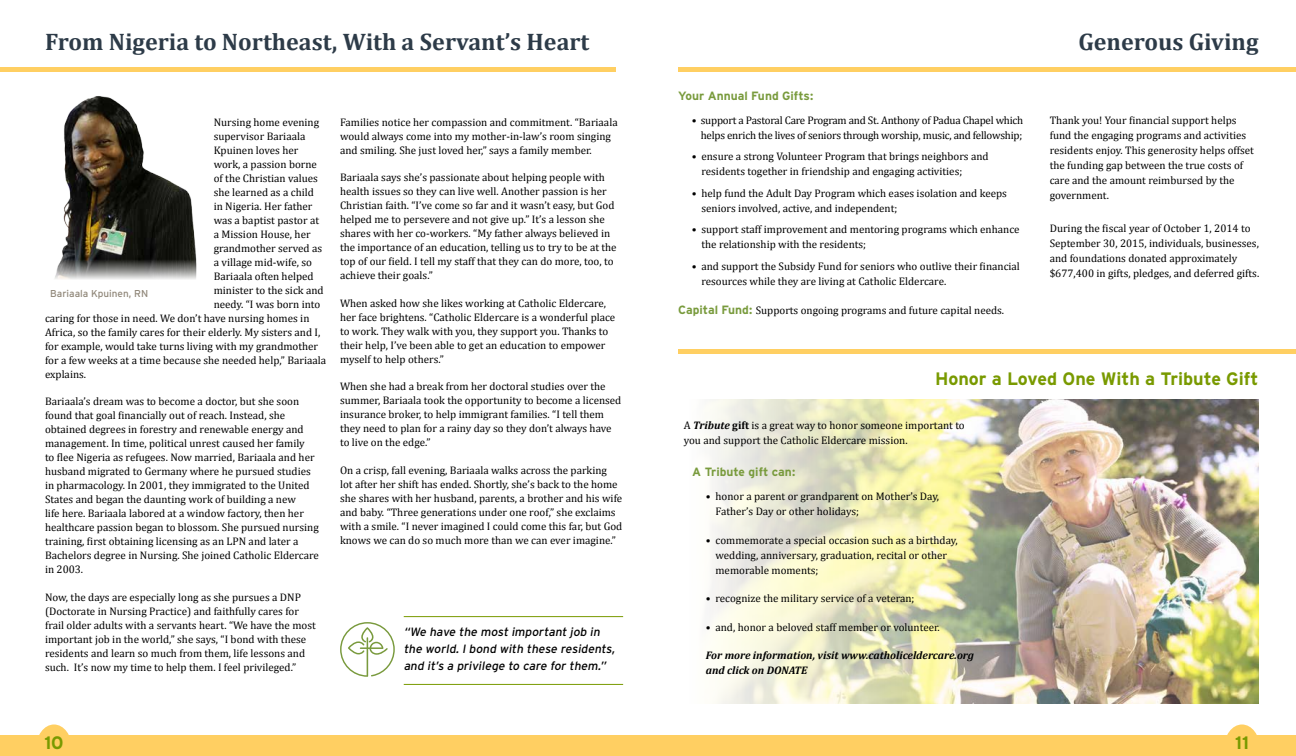
<style>
.page{position:relative;width:1296px;height:756px;background:#fff}
.page>*{position:absolute;margin:0;border:0;box-sizing:border-box;transform-origin:0 0}
.t1{font:700 24px "Cambria";color:#2d3b48}
.t2{font:700 18px "Interstate";color:#799a00}
.t3{font:italic 12px/17px "Interstate";color:#000}
.t4{font:700 12px "Interstate";color:#799b3d}
.t5{font:11px/14px "Cambria";color:#000}
.t6{font:11px/15px "Cambria";letter-spacing:-.02em;color:#000;text-align:right}
.t7{font:italic 700 11px/15px "Cambria";color:#000}
.t8{font:10px "Interstate";color:#908779}
.s1{font-family:"Interstate";font-weight:700;font-size:12px;color:#799b3d}
.s2{font-weight:700;font-style:italic}
.s3{font-weight:700}
</style>
<div class="page">
<img style="left:55px;top:96px;width:142px;height:183px">
<div style="left:0;top:67px;width:615px;height:5px;background:#ffcf62"></div>
<div style="left:678px;top:67px;width:618px;height:5px;background:#ffcf62"></div>
<div style="left:678px;top:349px;width:618px;height:5px;background:#ffcf62"></div>
<div style="left:0;top:735px;width:1296px;height:21px;background:#ffcf62"></div>
<svg style="left:39px;top:724px;width:30px;height:11px"></svg>
<svg style="left:1227px;top:724px;width:30px;height:11px"></svg>
<img style="left:710px;top:399px;width:549px;height:305px">
<svg style="left:340px;top:622px;width:55px;height:55px"></svg>
<hr style="left:404px;top:616px;width:219px;height:1px;background:#799a00">
<hr style="left:404px;top:684px;width:219px;height:1px;background:#799a00">
<h1 class="t1" style="left:45px;top:25px;width:546px">From Nigeria to Northeast, With a Servant’s Heart</h1>
<h1 class="t1" style="left:1078px;top:25px;width:182px">Generous Giving</h1>
<p class="t5" style="left:214px;top:115px;width:107px">Nursing home evening</p>
<p class="t5" style="left:214px;top:129px;width:93px">supervisor Bariaala</p>
<p class="t5" style="left:214px;top:143px;width:86px">Kpuinen loves her</p>
<p class="t5" style="left:214px;top:157px;width:105px">work, a passion borne</p>
<p class="t5" style="left:214px;top:171px;width:106px">of the Christian values</p>
<p class="t5" style="left:214px;top:185px;width:102px">she learned as a child</p>
<p class="t5" style="left:214px;top:199px;width:100px">in Nigeria. Her father</p>
<p class="t5" style="left:214px;top:213px;width:107px">was a baptist pastor at</p>
<p class="t5" style="left:214px;top:227px;width:98px">a Mission House, her</p>
<p class="t5" style="left:214px;top:241px;width:110px">grandmother served as</p>
<p class="t5" style="left:214px;top:255px;width:100px">a village mid-wife, so</p>
<p class="t5" style="left:214px;top:269px;width:101px">Bariaala often helped</p>
<p class="t5" style="left:214px;top:283px;width:111px">minister to the sick and</p>
<p class="t5" style="left:214px;top:297px;width:108px">needy. “I was born into</p>
<p class="t5" style="left:45px;top:311px;width:266px">caring for those in need. We don’t have nursing homes in</p>
<p class="t5" style="left:45px;top:325px;width:277px">Africa, so the family cares for their elderly. My sisters and I,</p>
<p class="t5" style="left:45px;top:339px;width:275px">for example, would take turns living with my grandmother</p>
<p class="t5" style="left:45px;top:353px;width:283px">for a few weeks at a time because she needed help,” Bariaala</p>
<p class="t5" style="left:45px;top:367px;width:43px">explains.</p>
<p class="t5" style="left:45px;top:394px;width:275px">Bariaala’s dream was to become a doctor, but she soon found that goal financially out of reach. Instead, she obtained degrees in forestry and renewable energy and management. In time, political unrest caused her family<br>to flee Nigeria as refugees. Now married, Bariaala and her husband migrated to Germany where he pursued studies in pharmacology. In 2001, they immigrated to the United States and began the daunting work of building a new<br>life here. Bariaala labored at a window factory, then her healthcare passion began to blossom. She pursued nursing training, first obtaining licensing as an LPN and later a Bachelors degree in Nursing. She joined Catholic Eldercare in 2003.</p>
<p class="t5" style="left:45px;top:590px;width:272px">Now, the days are especially long as she pursues a DNP (Doctorate in Nursing Practice) and faithfully cares for frail older adults with a servants heart. “We have the most important job in the world,” she says, “I bond with these residents and learn so much from them, life lessons and such. It’s now my time to help them. I feel privileged.”</p>
<p class="t8" style="left:50px;top:288px;width:99px">Bariaala Kpuinen, RN</p>
<p class="t5" style="left:340px;top:115px;width:279px">Families notice her compassion and commitment. “Bariaala would always come into my mother-in-law’s room singing and smiling. She just loved her,” says a family member.</p>
<p class="t5" style="left:340px;top:170px;width:278px">Bariaala says she’s passionate about helping people with health issues so they can live well. Another passion is her Christian faith. “I’ve come so far and it wasn’t easy, but God helped me to persevere and not give up.” It’s a lesson she shares with her co-workers. “My father always believed in the importance of an education, telling us to try to be at the top of our field. I tell my staff that they can do more, too, to achieve their goals.”</p>
<p class="t5" style="left:340px;top:296px;width:277px">When asked how she likes working at Catholic Eldercare, her face brightens. “Catholic Eldercare is a wonderful place to work. They walk with you, they support you. Thanks to their help, I’ve been able to get an education to empower myself to help others.”</p>
<p class="t5" style="left:340px;top:379px;width:283px">When she had a break from her doctoral studies over the summer, Bariaala took the opportunity to become a licensed insurance broker, to help immigrant families. “I tell them they need to plan for a rainy day so they don’t always have to live on the edge.”</p>
<p class="t5" style="left:340px;top:463px;width:284px">On a crisp, fall evening, Bariaala walks across the parking<br>lot after her shift has ended. Shortly, she’s back to the home she shares with her husband, parents, a brother and his wife and baby. “Three generations under one roof,” she exclaims with a smile. “I never imagined I could come this far, but God knows we can do so much more than we can ever imagine.”</p>
<p class="t3" style="left:404px;top:623px;width:215px">“We have the most important job in the world. I bond with these residents, and it’s a privilege to care for them.”</p>
<p class="t4" style="left:678px;top:89px;width:137px">Your Annual Fund Gifts:</p>
<p class="t6" style="left:692px;top:112px;width:333px">• support a Pastoral Care Program and St. Anthony of Padua Chapel which helps enrich the lives of seniors through worship, music, and fellowship;</p>
<p class="t5" style="left:701px;top:149px;width:289px;line-height:15px;text-indent:-10px">• ensure a strong Volunteer Program that brings neighbors and residents together in friendship and engaging activities;</p>
<p class="t5" style="left:701px;top:185px;width:307px;line-height:15px;text-indent:-10px">• help fund the Adult Day Program which eases isolation and keeps seniors involved, active, and independent;</p>
<p class="t5" style="left:701px;top:222px;width:320px;line-height:15px;text-indent:-10px">• support staff improvement and mentoring programs which enhance the relationship with the residents;</p>
<p class="t5" style="left:701px;top:258px;width:320px;line-height:15px;text-indent:-10px">• and support the Subsidy Fund for seniors who outlive their financial resources while they are living at Catholic Eldercare.</p>
<p class="t5" style="left:678px;top:303px;width:327px"><span class="s1">Capital Fund:</span> Supports ongoing programs and future capital needs.</p>
<p class="t5" style="left:1050px;top:113px;width:206px;line-height:15px">Thank you! Your financial support helps fund the engaging programs and activities residents enjoy. This generosity helps offset the funding gap between the true costs of care and the amount reimbursed by the government.</p>
<p class="t5" style="left:1050px;top:221px;width:211px;line-height:15px">During the fiscal year of October 1, 2014 to September 30, 2015, individuals, businesses, and foundations donated approximately $677,400 in gifts, pledges, and deferred gifts.</p>
<h2 class="t2" style="left:935px;top:368px;width:325px">Honor a Loved One With a Tribute Gift</h2>
<p class="t5" style="left:684px;top:418px;width:283px;line-height:15px">A <span class="s2">Tribute</span> <span class="s3">gift</span> is a great way to honor someone important to you and support the Catholic Eldercare mission.</p>
<p class="t4" style="left:692px;top:465px;width:104px">A Tribute gift can:</p>
<p class="t5" style="left:716px;top:489px;width:225px;line-height:15px;text-indent:-10px">• honor a parent or grandparent on Mother’s Day,<br>Father’s Day or other holidays;</p>
<p class="t5" style="left:715px;top:533px;width:244px;line-height:15px;text-indent:-10px">• commemorate a special occasion such as a birthday, wedding, anniversary, graduation, recital or other memorable moments;</p>
<p class="t5" style="left:706px;top:592px;width:210px">• recognize the military service of a veteran;</p>
<p class="t5" style="left:706px;top:620px;width:236px">• and, honor a beloved staff member or volunteer.</p>
<p class="t7" style="left:706px;top:648px;width:270px">For more information, visit www.catholiceldercare.org and click on DONATE</p>
<h2 class="t2" style="left:44px;top:733px;width:21px">10</h2>
<h2 class="t2" style="left:1235px;top:733px;width:15px">11</h2>
</div>
